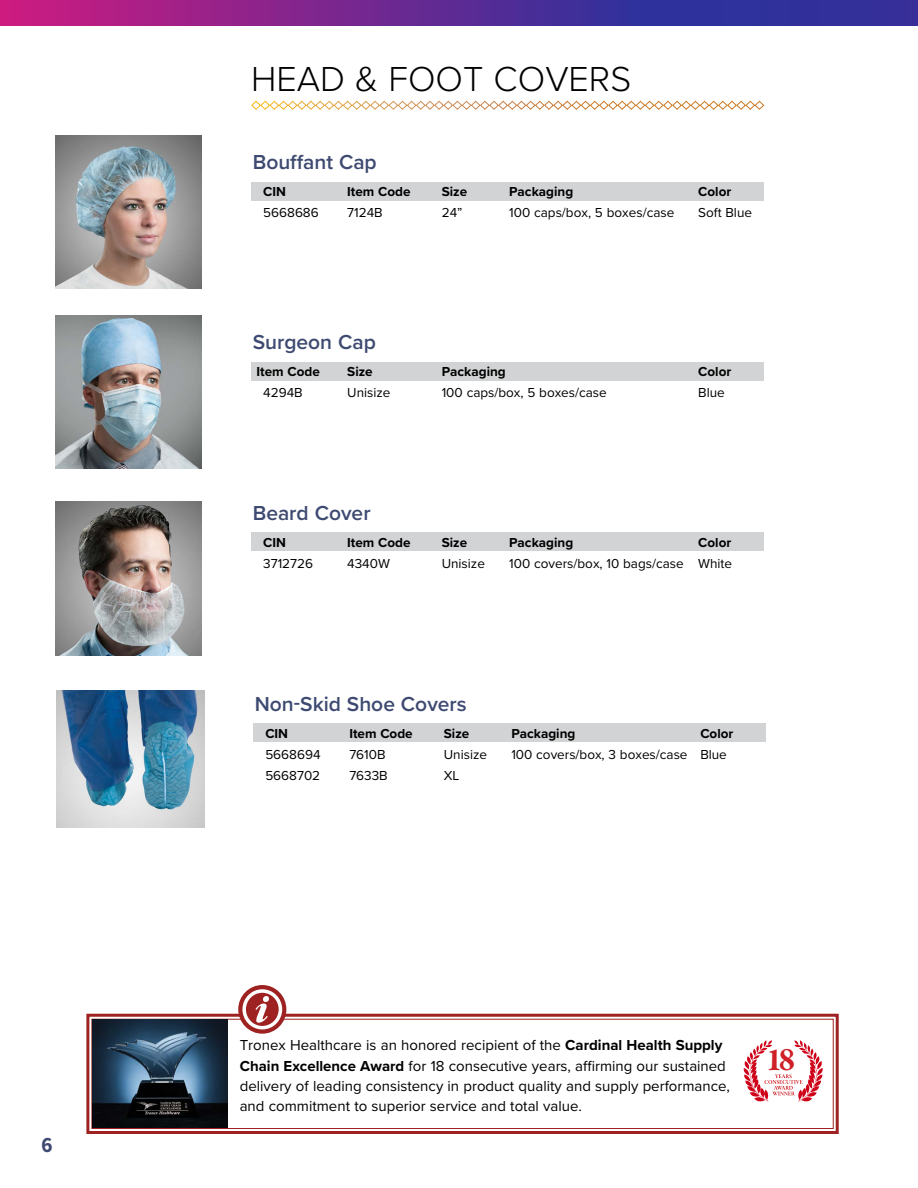
<style>
.page{position:relative;width:918px;height:1188px;background:#fff}
.page>*{position:absolute;margin:0;border:0;box-sizing:border-box;transform-origin:0 0}
.t1{font:300 36px "Proxima Nova";color:#000}
.t2{font:700 33px "Garamond Premr Pro";color:#cf2027}
.t3{font:600 21px "Proxima Nova";color:#3e4a71}
.t4{font:700 21px "Proxima Nova Cond";color:#3e4a71}
.t5{font:15px/20.2px "Proxima Nova";color:#000}
.t6{font:13.5px "Proxima Nova";color:#000}
.t7{font:700 13.5px "Proxima Nova";color:#000}
.s1{font-weight:700}
</style>
<div class="page">
<svg style="left:86px;top:1012px;width:753px;height:122px"></svg>
<div style="left:91px;top:1019px;width:743px;height:110px;border:1px solid #9d2221"></div>
<svg style="left:744px;top:1040px;width:79px;height:62px"></svg>
<img style="left:92px;top:1019px;width:136px;height:108px">
<svg style="left:238px;top:985px;width:48px;height:49px"></svg>
<svg style="left:244px;top:991px;width:36px;height:37px"></svg>
<div style="left:242px;top:989px;width:40px;height:40px;border:4px solid #fff;border-radius:50%"></div>
<svg style="left:256px;top:996px;width:13px;height:27px"></svg>
<svg style="left:0;top:0;width:918px;height:26px"></svg>
<img style="left:55px;top:135px;width:146px;height:154px">
<img style="left:55px;top:315px;width:146px;height:153px">
<img style="left:55px;top:502px;width:146px;height:153px">
<img style="left:56px;top:690px;width:149px;height:137px">
<div style="left:253px;top:723px;width:513px;height:19px;background:#d1d3d4"></div>
<div style="left:251px;top:532px;width:513px;height:19px;background:#d1d3d4"></div>
<div style="left:251px;top:182px;width:513px;height:19px;background:#d1d3d4"></div>
<div style="left:251px;top:362px;width:513px;height:19px;background:#d1d3d4"></div>
<svg style="left:251px;top:100px;width:514px;height:10px"></svg>
<h3 class="t4" style="left:41px;top:1130px;width:13px">6</h3>
<h1 class="t1" style="left:251px;top:52px;width:382px">HEAD &amp; FOOT COVERS</h1>
<h3 class="t3" style="left:253px;top:146px;width:126px">Bouffant Cap</h3>
<p class="t7" style="left:263px;top:181px;width:24px">CIN</p>
<p class="t7" style="left:347px;top:181px;width:65px">Item Code</p>
<p class="t7" style="left:442px;top:181px;width:27px">Size</p>
<p class="t7" style="left:509px;top:181px;width:66px">Packaging</p>
<p class="t7" style="left:698px;top:181px;width:35px">Color</p>
<p class="t6" style="left:263px;top:202px;width:57px">5668686</p>
<p class="t6" style="left:347px;top:202px;width:37px">7124B</p>
<p class="t6" style="left:442px;top:202px;width:22px">24”</p>
<p class="t6" style="left:509px;top:202px;width:167px">100 caps/box, 5 boxes/case</p>
<p class="t6" style="left:698px;top:202px;width:55px">Soft Blue</p>
<h3 class="t3" style="left:253px;top:326px;width:125px">Surgeon Cap</h3>
<p class="t7" style="left:257px;top:361px;width:65px">Item Code</p>
<p class="t7" style="left:347px;top:361px;width:27px">Size</p>
<p class="t7" style="left:442px;top:361px;width:66px">Packaging</p>
<p class="t7" style="left:698px;top:361px;width:35px">Color</p>
<p class="t6" style="left:263px;top:382px;width:41px">4294B</p>
<p class="t6" style="left:347px;top:382px;width:45px">Unisize</p>
<p class="t6" style="left:442px;top:382px;width:167px">100 caps/box, 5 boxes/case</p>
<p class="t6" style="left:698px;top:382px;width:28px">Blue</p>
<h3 class="t3" style="left:253px;top:497px;width:119px">Beard Cover</h3>
<p class="t7" style="left:263px;top:532px;width:24px">CIN</p>
<p class="t7" style="left:347px;top:532px;width:65px">Item Code</p>
<p class="t7" style="left:442px;top:532px;width:27px">Size</p>
<p class="t7" style="left:509px;top:532px;width:66px">Packaging</p>
<p class="t7" style="left:698px;top:532px;width:35px">Color</p>
<p class="t6" style="left:263px;top:553px;width:51px">3712726</p>
<p class="t6" style="left:347px;top:553px;width:44px">4340W</p>
<p class="t6" style="left:442px;top:553px;width:45px">Unisize</p>
<p class="t6" style="left:509px;top:553px;width:224px">100 covers/box, 10 bags/case White</p>
<h3 class="t3" style="left:255px;top:688px;width:213px">Non-Skid Shoe Covers</h3>
<p class="t7" style="left:265px;top:723px;width:24px">CIN</p>
<p class="t7" style="left:349px;top:723px;width:65px">Item Code</p>
<p class="t7" style="left:444px;top:723px;width:27px">Size</p>
<p class="t7" style="left:511px;top:723px;width:66px">Packaging</p>
<p class="t7" style="left:700px;top:723px;width:35px">Color</p>
<p class="t6" style="left:265px;top:744px;width:57px">5668694</p>
<p class="t6" style="left:349px;top:744px;width:38px">7610B</p>
<p class="t6" style="left:444px;top:744px;width:45px">Unisize</p>
<p class="t6" style="left:511px;top:744px;width:217px">100 covers/box, 3 boxes/case Blue</p>
<p class="t6" style="left:265px;top:765px;width:56px">5668702</p>
<p class="t6" style="left:349px;top:765px;width:40px">7633B</p>
<p class="t6" style="left:444px;top:765px;width:17px">XL</p>
<p class="t5" style="left:240px;top:1035px;width:492px">Tronex Healthcare is an honored recipient of the <span class="s1">Cardinal Health Supply Chain Excellence Award</span> for 18 consecutive years, affirming our sustained delivery of leading consistency in product quality and supply performance, and commitment to superior service and total value.</p>
<h2 class="t2" style="left:766px;top:1040px;width:31px">18</h2>
</div>
